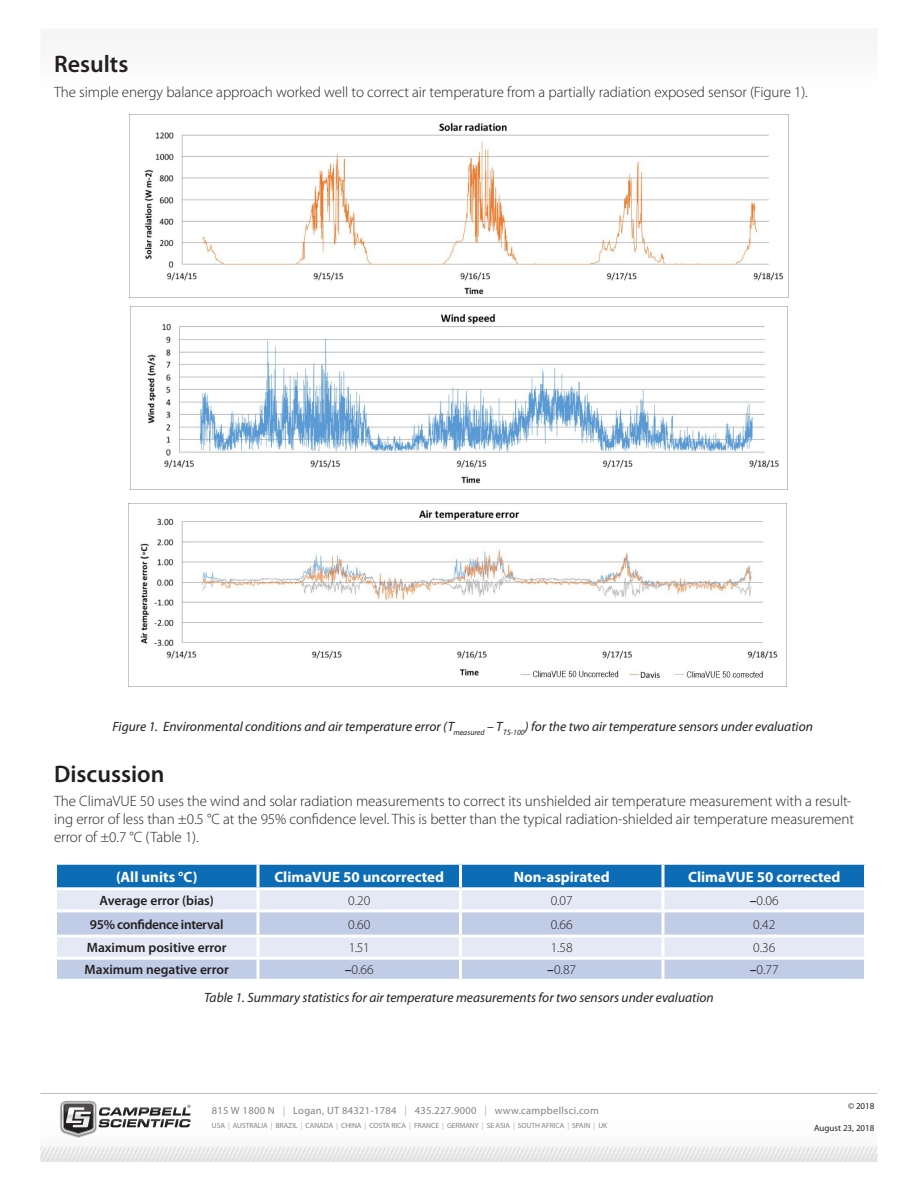
<style>
.page{position:relative;width:918px;height:1188px;background:#fff}
.page>*{position:absolute;margin:0;border:0;box-sizing:border-box;transform-origin:0 0}
.t1{font:600 24px "Myriad Pro";color:#231f20}
.body1{font:300 15px/18px "Myriad Pro";letter-spacing:-.005em;color:#231f20}
.Orderbox_head{font:700 15px "Myriad Pro";color:#fff}
.t2{font:italic 13.5px "Myriad Pro";color:#231f20}
.bullets1{font:600 13.5px "Myriad Pro";color:#231f20}
.bullets1-2{font:300 13.5px "Myriad Pro";color:#231f20}
.bullets1-3{font:600 13.5px "Myriad Pro";letter-spacing:-.025em;color:#231f20}
.t3{font:10.5px "Myriad Pro";letter-spacing:.03em;color:#808285}
.t4{font:9px "Myriad Pro";color:#231f20}
.t5{font:7.5px "Myriad Pro";letter-spacing:-.005em;color:#808285}
.s1{font-weight:600}
.s2{color:#b2b3b7}
</style>
<div class="page">
<hr style="left:40px;top:1093px;width:837px;height:1px;background:#bcbdc0">
<svg style="left:40px;top:1147px;width:837px;height:15px"></svg>
<img style="left:60px;top:1101px;width:35px;height:37px">
<svg style="left:61px;top:1102px;width:130px;height:34px"></svg>
<svg style="left:57px;top:912px;width:807px;height:67px;background:#cdd5eb"></svg>
<svg style="left:56px;top:863px;width:810px;height:46px;background:#7fafd7"></svg>
<hr style="left:864px;top:890px;width:3px;height:19px;background:#fff">
<svg style="left:256px;top:912px;width:4px;height:23px"></svg>
<hr style="left:459px;top:912px;width:3px;height:23px;background:#fff">
<hr style="left:662px;top:912px;width:2px;height:23px;background:#fff">
<hr style="left:54px;top:935px;width:204px;height:3px;background:#fff">
<hr style="left:258px;top:935px;width:202px;height:3px;background:#fff">
<hr style="left:256px;top:938px;width:4px;height:19px;background:#f5f7fb">
<hr style="left:460px;top:935px;width:203px;height:3px;background:#fff">
<hr style="left:459px;top:938px;width:3px;height:19px;background:#fff">
<hr style="left:663px;top:935px;width:204px;height:3px;background:#fff">
<hr style="left:54px;top:957px;width:204px;height:3px;background:#fff">
<hr style="left:258px;top:957px;width:202px;height:3px;background:#fff">
<svg style="left:256px;top:960px;width:4px;height:19px"></svg>
<hr style="left:460px;top:957px;width:203px;height:3px;background:#fff">
<hr style="left:459px;top:960px;width:3px;height:19px;background:#fff">
<hr style="left:663px;top:957px;width:204px;height:3px;background:#fff">
<svg style="left:662px;top:938px;width:2px;height:41px"></svg>
<img style="left:129px;top:504px;width:658px;height:183px">
<img style="left:130px;top:123px;width:658px;height:175px">
<img style="left:131px;top:314px;width:656px;height:176px">
<p class="t1" style="left:54px;top:49px;width:76px">Results</p>
<p class="body1" style="left:54px;top:83px;width:755px">The simple energy balance approach worked well to correct air temperature from a partially radiation exposed sensor (Figure 1).</p>
<p class="t2" style="left:113px;top:718px;width:702px">Figure 1. Environmental conditions and air temperature error (T<sub>measured</sub> – T<sub>TS-100</sub>) for the two air temperature sensors under evaluation</p>
<p class="t1" style="left:54px;top:758px;width:112px">Discussion</p>
<p class="body1" style="left:54px;top:792px;width:802px">The ClimaVUE 50 uses the wind and solar radiation measurements to correct its unshielded air temperature measurement with a result&shy;ing error of less than ±0.5 °C at the 95% confidence level. This is better than the typical radiation-shielded air temperature measurement error of ±0.7 °C (Table 1).</p>
<p class="Orderbox_head" style="left:116px;top:867px;width:83px">(All units °C)</p>
<p class="Orderbox_head" style="left:274px;top:867px;width:171px">ClimaVUE 50 uncorrected</p>
<p class="Orderbox_head" style="left:514px;top:867px;width:97px">Non-aspirated</p>
<p class="Orderbox_head" style="left:688px;top:867px;width:154px">ClimaVUE 50 corrected</p>
<p class="bullets1" style="left:99px;top:892px;width:116px">Average error (bias)</p>
<p class="bullets1-2" style="left:348px;top:892px;width:24px">0.20</p>
<p class="bullets1-2" style="left:551px;top:892px;width:24px">0.07</p>
<p class="bullets1-2" style="left:750px;top:892px;width:30px"><span class="s1">–</span>0.06</p>
<p class="bullets1-3" style="left:90px;top:915px;width:135px">95% confidence interval</p>
<p class="bullets1-2" style="left:348px;top:916px;width:24px">0.60</p>
<p class="bullets1-2" style="left:551px;top:916px;width:24px">0.66</p>
<p class="bullets1-2" style="left:753px;top:916px;width:24px">0.42</p>
<p class="bullets1" style="left:87px;top:939px;width:141px">Maximum positive error</p>
<p class="bullets1-2" style="left:349px;top:940px;width:23px">1.51</p>
<p class="bullets1-2" style="left:551px;top:940px;width:24px">1.58</p>
<p class="bullets1-2" style="left:753px;top:940px;width:24px">0.36</p>
<p class="bullets1" style="left:85px;top:961px;width:146px">Maximum negative error</p>
<p class="bullets1-2" style="left:345px;top:962px;width:30px"><span class="s1">–</span>0.66</p>
<p class="bullets1-2" style="left:547px;top:962px;width:30px"><span class="s1">–</span>0.87</p>
<p class="bullets1-2" style="left:750px;top:962px;width:30px"><span class="s1">–</span>0.77</p>
<p class="t2" style="left:204px;top:989px;width:511px">Table 1. Summary statistics for air temperature measurements for two sensors under evaluation</p>
<p class="t3" style="left:212px;top:1104px;width:389px">815 W 1800 N <span class="s2">|</span> Logan, UT 84321-1784 <span class="s2">|</span> 435.227.9000 <span class="s2">|</span> www.campbellsci.com</p>
<p class="t5" style="left:212px;top:1121px;width:397px">USA <span class="s2">|</span> AUSTRALIA <span class="s2">|</span> BRAZIL <span class="s2">|</span> CANADA <span class="s2">|</span> CHINA <span class="s2">|</span> COSTA RICA <span class="s2">|</span> FRANCE <span class="s2">|</span> GERMANY <span class="s2">|</span> SE ASIA <span class="s2">|</span> SOUTH AFRICA <span class="s2">|</span> SPAIN <span class="s2">|</span> UK</p>
<p class="t4" style="left:848px;top:1101px;width:28px">© 2018</p>
<p class="t4" style="left:814px;top:1122px;width:62px">August 23, 2018</p>
</div>
